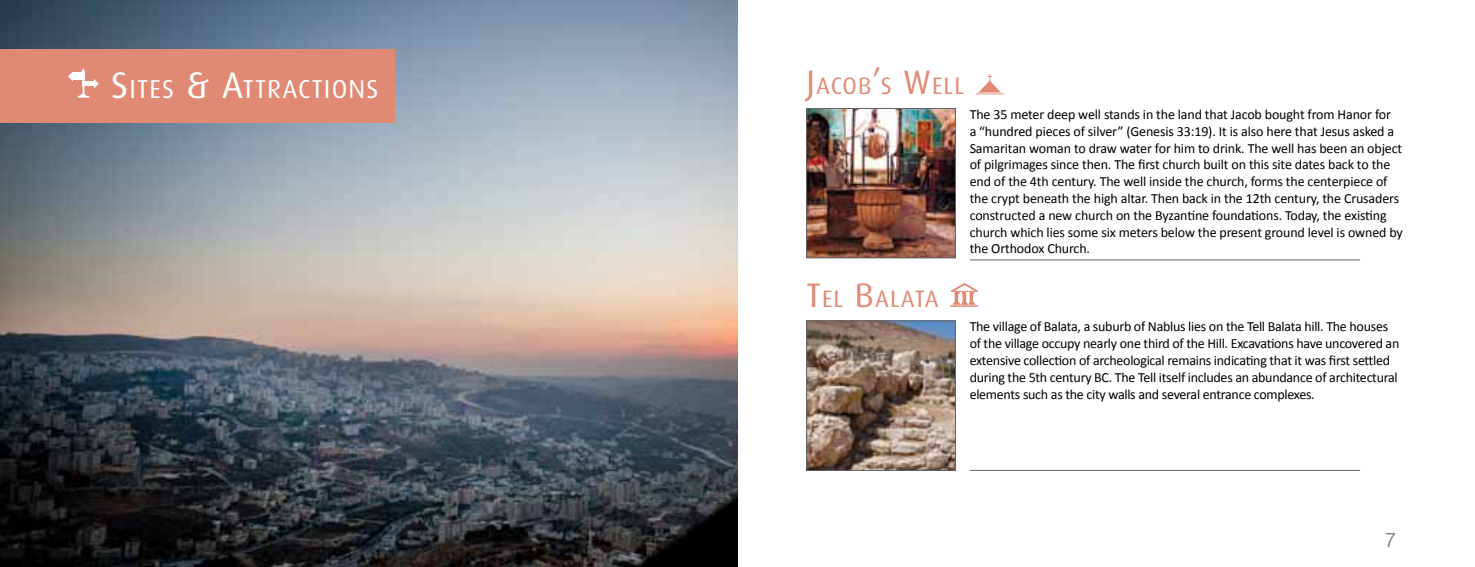
<style>
.page{position:relative;width:1475px;height:567px;background:#fff}
.page>*{position:absolute;margin:0;border:0;box-sizing:border-box;transform-origin:0 0}
.t1{font:26px "Dax";letter-spacing:.045em;color:#fff}
.t2{font:23.8px "Dax";letter-spacing:.045em;color:#e08974}
.t3{font:300 20px "Helvetica Neue LT Pro";color:#636466}
.t4{font:14px/16.8px "Calibri";letter-spacing:-.01em;color:#000}
.s1{font-size:37px}
.s2{font-size:34px}
</style>
<div class="page">
<img style="left:808px;top:322px;width:145px;height:147px">
<div style="left:806px;top:320px;width:149px;height:151px;border:1px solid #636466"></div>
<svg style="left:950px;top:283px;width:28px;height:22px"></svg>
<hr style="left:950px;top:305px;width:28px;height:2px;background:#e08974">
<hr style="left:969px;top:470px;width:390px;height:1px;background:#636466">
<img style="left:808px;top:110px;width:145px;height:146px">
<div style="left:806px;top:108px;width:149px;height:150px;border:1px solid #636466"></div>
<svg style="left:975px;top:74px;width:28px;height:20px"></svg>
<hr style="left:969px;top:259px;width:390px;height:1px;background:#636466">
<img style="left:0;top:0;width:737px;height:567px">
<div style="left:0;top:50px;width:394px;height:73px;background:#e08974"></div>
<svg style="left:68px;top:68px;width:31px;height:30px"></svg>
<h1 class="t1" style="left:111px;top:74px;width:268px"><span class="s1">S</span>ITES <span class="s1">&amp; A</span>TTRACTIONS</h1>
<h2 class="t2" style="left:806px;top:73px;width:159px"><span class="s2">J</span>ACOB<span class="s2">’</span>S <span class="s2">W</span>ELL</h2>
<h2 class="t2" style="left:806px;top:285px;width:134px"><span class="s2">T</span>EL <span class="s2">B</span>ALATA</h2>
<p class="t4" style="left:969px;top:105px;width:434px">The 35 meter deep well stands in the land that Jacob bought from Hanor for<br>a “hundred pieces of silver” (Genesis 33:19). It is also here that Jesus asked a Samaritan woman to draw water for him to drink. The well has been an object of pilgrimages since then. The first church built on this site dates back to the end of the 4th century. The well inside the church, forms the centerpiece of the crypt beneath the high altar. Then back in the 12th century, the Crusaders constructed a new church on the Byzantine foundations. Today, the existing church which lies some six meters below the present ground level is owned by the Orthodox Church.</p>
<p class="t4" style="left:969px;top:318px;width:431px">The village of Balata, a suburb of Nablus lies on the Tell Balata hill. The houses of the village occupy nearly one third of the Hill. Excavations have uncovered an extensive collection of archeological remains indicating that it was first settled during the 5th century BC. The Tell itself includes an abundance of architectural elements such as the city walls and several entrance complexes.</p>
<h3 class="t3" style="left:1384px;top:528px;width:13px">7</h3>
</div>
